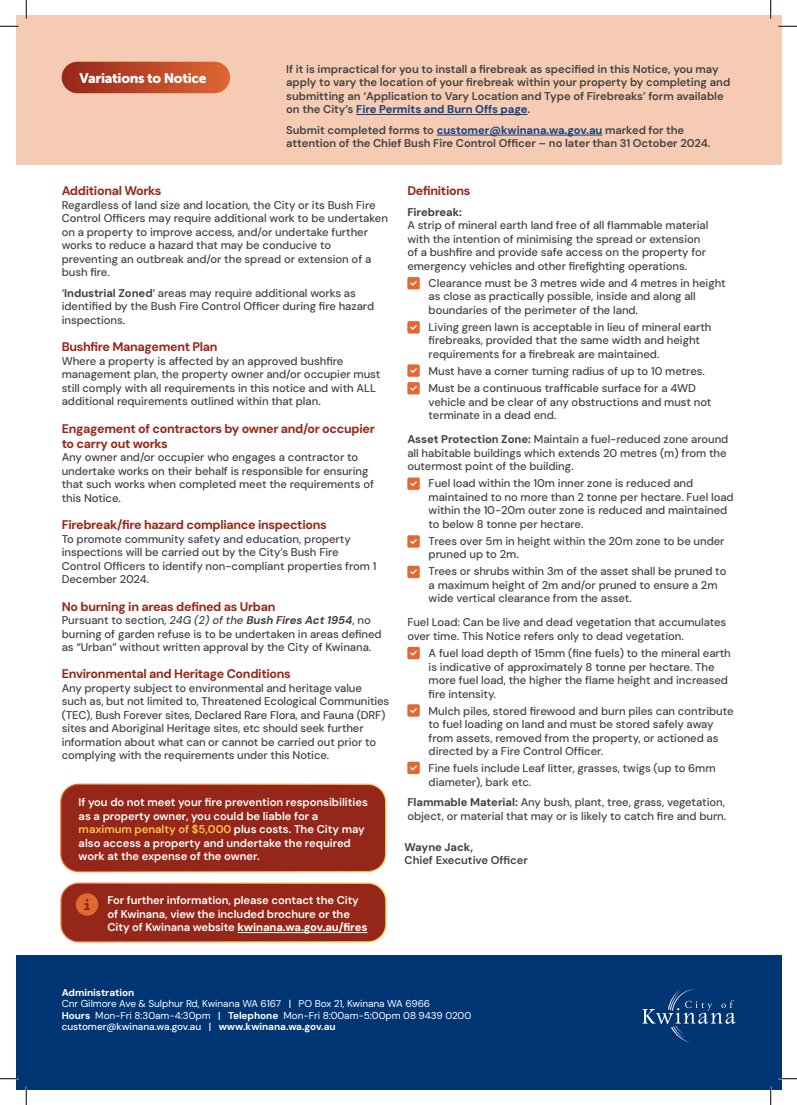
<style>
.page{position:relative;width:797px;height:1105px;background:#fff}
.page>*{position:absolute;margin:0;border:0;box-sizing:border-box;transform-origin:0 0}
.t1{font:13.75px "Museo Sans 900";letter-spacing:-.025em;color:#fff}
.t2{font:700 12.5px/15px "DM Sans";letter-spacing:-.025em;color:#95271a}
.t3{font:500 11.25px/13.5px "DM Sans";letter-spacing:-.005em;color:#414142}
.t4{font:600 11.25px/13.5px "DM Sans";letter-spacing:-.005em;color:#414142}
.t5{font:600 11.25px/13.5px "DM Sans";letter-spacing:-.005em;color:#fff}
.t6{font:700 11.25px "DM Sans";letter-spacing:-.005em;color:#414142}
.t7{font:10px/11.2px "DM Sans";letter-spacing:-.005em;color:#fff}
.s1{font-weight:700;color:#19417d}
.s2{color:#19417d}
.s3{font-weight:700}
.s4{font-style:italic}
.s5{font-weight:700;font-style:italic}
.s6{color:#ffc549}
.s7{font-weight:800}
.s8{font-weight:500}
</style>
<div class="page">
<div style="left:16px;top:16px;width:765px;height:149px;background:#f5ccb3"></div>
<div style="left:16px;top:955px;width:765px;height:134px;background:#003574"></div>
<div style="left:62px;top:62px;width:168px;height:31px;background:linear-gradient(to right,#95271b,#df6632);border-radius:16px"></div>
<hr style="left:356px;top:114px;width:171px;height:1px;background:#19417d">
<hr style="left:436px;top:135px;width:166px;height:1px;background:#19417d">
<svg style="left:642px;top:989px;width:93px;height:54px"></svg>
<svg style="left:407px;top:277px;width:13px;height:12px"></svg>
<svg style="left:407px;top:477px;width:13px;height:13px"></svg>
<svg style="left:407px;top:647px;width:13px;height:12px"></svg>
<svg style="left:407px;top:321px;width:13px;height:13px"></svg>
<svg style="left:407px;top:535px;width:13px;height:13px"></svg>
<svg style="left:407px;top:704px;width:13px;height:13px"></svg>
<svg style="left:407px;top:762px;width:13px;height:12px"></svg>
<svg style="left:407px;top:566px;width:13px;height:12px"></svg>
<svg style="left:407px;top:364px;width:13px;height:30px"></svg>
<div style="left:61px;top:784px;width:324px;height:87px;background:#95271a;border-radius:18px"></div>
<div style="left:60px;top:784px;width:326px;height:88px;border:1px solid #fff;border-radius:18px"></div>
<div style="left:61px;top:883px;width:325px;height:59px;background:#95271a;border-radius:18px"></div>
<div style="left:60px;top:883px;width:326px;height:59px;border:1px solid #fff;border-radius:18px"></div>
<svg style="left:76px;top:893px;width:22px;height:23px"></svg>
<hr style="left:237px;top:932px;width:130px;height:1px;background:#fff">
<svg style="left:0;top:25px;width:19px;height:2px"></svg>
<svg style="left:778px;top:25px;width:19px;height:2px"></svg>
<svg style="left:0;top:1078px;width:19px;height:1px"></svg>
<svg style="left:778px;top:1078px;width:19px;height:1px"></svg>
<svg style="left:25px;top:0;width:2px;height:19px"></svg>
<svg style="left:25px;top:1086px;width:2px;height:19px"></svg>
<svg style="left:770px;top:0;width:1px;height:19px"></svg>
<svg style="left:770px;top:1086px;width:1px;height:19px"></svg>
<p class="t1" style="left:79px;top:70px;width:129px">Variations to Notice</p>
<p class="t4" style="left:286px;top:62px;width:445px">If it is impractical for you to install a firebreak as specified in this Notice, you may apply to vary the location of your firebreak within your property by completing and submitting an ‘Application to Vary Location and Type of Firebreaks’ form available on the City’s <span class="s1">Fire Permits and Burn Offs page</span><span class="s2">.</span></p>
<p class="t4" style="left:286px;top:123px;width:426px">Submit completed forms to <span class="s1">customer@kwinana.wa.gov.au</span> marked for the attention of the Chief Bush Fire Control Officer – no later than 31 October 2024.</p>
<p class="t2" style="left:62px;top:183px;width:101px">Additional Works</p>
<p class="t3" style="left:62px;top:198px;width:328px">Regardless of land size and location, the City or its Bush Fire Control Officers may require additional work to be undertaken on a property to improve access, and/or undertake further works to reduce a hazard that may be conducive to preventing an outbreak and/or the spread or extension of a bush fire.</p>
<p class="t3" style="left:62px;top:286px;width:314px">‘<span class="s3">Industrial Zoned</span>’ areas may require additional works as identified by the Bush Fire Control Officer during fire hazard inspections.</p>
<p class="t2" style="left:62px;top:339px;width:157px">Bushfire Management Plan</p>
<p class="t3" style="left:62px;top:354px;width:320px">Where a property is affected by an approved bushfire management plan, the property owner and/or occupier must still comply with all requirements in this notice and with ALL additional requirements outlined within that plan.</p>
<p class="t2" style="left:62px;top:421px;width:315px">Engagement of contractors by owner and/or occupier to carry out works</p>
<p class="t3" style="left:62px;top:450px;width:314px">Any owner and/or occupier who engages a contractor to undertake works on their behalf is responsible for ensuring that such works when completed meet the requirements of this Notice.</p>
<p class="t2" style="left:62px;top:517px;width:266px">Firebreak/fire hazard compliance inspections</p>
<p class="t3" style="left:62px;top:532px;width:316px">To promote community safety and education, property inspections will be carried out by the City’s Bush Fire Control Officers to identify non-compliant properties from 1<br>December 2024.</p>
<p class="t2" style="left:62px;top:599px;width:215px">No burning in areas defined as Urban</p>
<p class="t3" style="left:62px;top:613px;width:321px">Pursuant to section, <span class="s4">24G (2) of the</span> <span class="s5">Bush Fires Act 1954</span>, no burning of garden refuse is to be undertaken in areas defined as “Urban” without written approval by the City of Kwinana.</p>
<p class="t2" style="left:62px;top:666px;width:231px">Environmental and Heritage Conditions</p>
<p class="t3" style="left:62px;top:681px;width:329px">Any property subject to environmental and heritage value such as, but not limited to, Threatened Ecological Communities (TEC), Bush Forever sites, Declared Rare Flora, and Fauna (DRF) sites and Aboriginal Heritage sites, etc should seek further information about what can or cannot be carried out prior to complying with the requirements under this Notice.</p>
<p class="t5" style="left:79px;top:795px;width:291px">If you do not meet your fire prevention responsibilities as a property owner, you could be liable for a <span class="s6">maximum penalty of $5,000</span> plus costs. The City may also access a property and undertake the required work at the expense of the owner.</p>
<p class="t5" style="left:107px;top:894px;width:261px">For further information, please contact the City of Kwinana, view the included brochure or the<br>City of Kwinana website <span class="s7">kwinana.wa.gov.au/fires</span></p>
<p class="t2" style="left:407px;top:183px;width:65px">Definitions</p>
<p class="t6" style="left:407px;top:205px;width:56px">Firebreak:</p>
<p class="t3" style="left:407px;top:219px;width:302px">A strip of mineral earth land free of all flammable material with the intention of minimising the spread or extension of a bushfire and provide safe access on the property for emergency vehicles and other firefighting operations.</p>
<p class="t3" style="left:428px;top:276px;width:299px">Clearance must be 3 metres wide and 4 metres in height as close as practically possible, inside and along all boundaries of the perimeter of the land.</p>
<p class="t3" style="left:428px;top:320px;width:284px">Living green lawn is acceptable in lieu of mineral earth firebreaks, provided that the same width and height requirements for a firebreak are maintained.</p>
<p class="t3" style="left:428px;top:362px;width:278px;line-height:17px">Must have a corner turning radius of up to 10 metres.<br>Must be a continuous trafficable surface for a 4WD</p>
<p class="t3" style="left:428px;top:395px;width:284px">vehicle and be clear of any obstructions and must not terminate in a dead end.</p>
<p class="t3" style="left:407px;top:432px;width:322px"><span class="s3">Asset Protection Zone:</span> Maintain a fuel-reduced zone around all habitable buildings which extends 20 metres (m) from the outermost point of the building.</p>
<p class="t3" style="left:428px;top:476px;width:306px">Fuel load within the 10m inner zone is reduced and maintained to no more than 2 tonne per hectare. Fuel load within the 10-20m outer zone is reduced and maintained to below 8 tonne per hectare.</p>
<p class="t3" style="left:428px;top:534px;width:297px">Trees over 5m in height within the 20m zone to be under pruned up to 2m.</p>
<p class="t3" style="left:428px;top:565px;width:299px">Trees or shrubs within 3m of the asset shall be pruned to a maximum height of 2m and/or pruned to ensure a 2m wide vertical clearance from the asset.</p>
<p class="t3" style="left:407px;top:616px;width:320px">Fuel Load: Can be live and dead vegetation that accumulates over time. This Notice refers only to dead vegetation.</p>
<p class="t3" style="left:428px;top:646px;width:304px">A fuel load depth of 15mm (fine fuels) to the mineral earth is indicative of approximately 8 tonne per hectare. The more fuel load, the higher the flame height and increased fire intensity.</p>
<p class="t3" style="left:428px;top:704px;width:306px">Mulch piles, stored firewood and burn piles can contribute to fuel loading on land and must be stored safely away from assets, removed from the property, or actioned as directed by a Fire Control Officer.</p>
<p class="t3" style="left:428px;top:761px;width:288px">Fine fuels include Leaf litter, grasses, twigs (up to 6mm diameter), bark etc.</p>
<p class="t3" style="left:407px;top:795px;width:320px"><span class="s3">Flammable Material:</span> Any bush, plant, tree, grass, vegetation, object, or material that may or is likely to catch fire and burn.</p>
<p class="t6" style="left:404px;top:839px;width:70px">Wayne Jack,</p>
<p class="t4" style="left:404px;top:853px;width:125px">Chief Executive Officer</p>
<p class="t7" style="left:62px;top:987px;width:411px"><span class="s3">Administration<br></span>Cnr Gilmore Ave &amp; Sulphur Rd, Kwinana WA 6167 <span class="s8">|</span> PO Box 21, Kwinana WA 6966<br><span class="s3">Hours</span> Mon-Fri 8:30am-4:30pm <span class="s8">|</span> <span class="s3">Telephone</span> Mon-Fri 8:00am-5:00pm 08 9439 0200 <span class="s8">customer@kwinana.wa.gov.au |</span> <span class="s3">www.kwinana.wa.gov.au</span></p>
</div>
